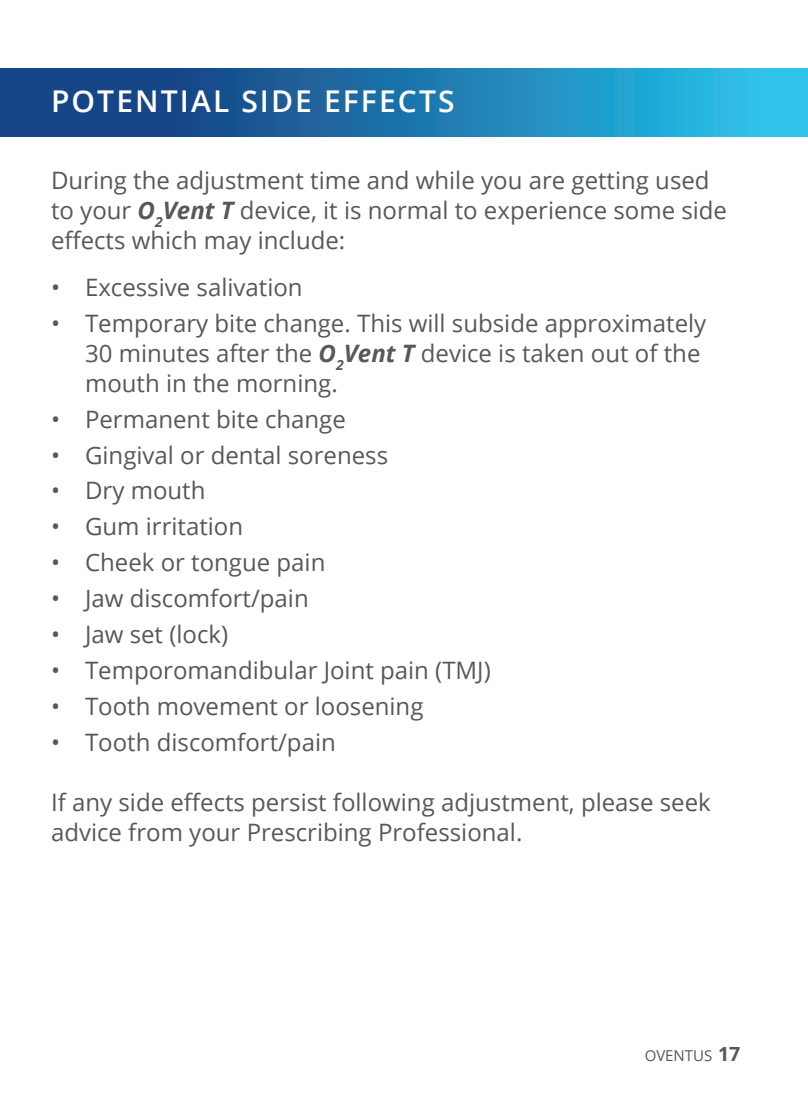
<style>
.page{position:relative;width:808px;height:1106px;background:#fff}
.page>*{position:absolute;margin:0;border:0;box-sizing:border-box;transform-origin:0 0}
.t1{font:600 30px "Open Sans";letter-spacing:.07em;color:#fff}
.t2{font:24px/30px "Open Sans";color:#57585a}
.t3{font:15px "Open Sans";color:#57585a}
.s1{font-weight:700;font-style:italic}
.s2{font-weight:700;font-size:19.5px}
</style>
<div class="page">
<svg style="left:0;top:68px;width:808px;height:68px;background:#1f79af"></svg>
<p class="t1" style="left:51px;top:81px;width:405px">POTENTIAL SIDE EFFECTS</p>
<p class="t2" style="left:51px;top:164px;width:677px">During the adjustment time and while you are getting used to your <span class="s1">O</span><sub>2</sub><span class="s1">Vent T</span> device, it is normal to experience some side effects which may include:</p>
<p class="t2" style="left:51px;top:271px;width:253px">• Excessive salivation</p>
<p class="t2" style="left:85px;top:307px;width:623px;text-indent:-34px">• Temporary bite change. This will subside approximately<br>30 minutes after the <span class="s1">O</span><sub>2</sub><span class="s1">Vent T</span> device is taken out of the mouth in the morning.</p>
<p class="t2" style="left:51px;top:403px;width:296px">• Permanent bite change</p>
<p class="t2" style="left:51px;top:439px;width:339px">• Gingival or dental soreness</p>
<p class="t2" style="left:51px;top:475px;width:156px">• Dry mouth</p>
<p class="t2" style="left:51px;top:511px;width:194px">• Gum irritation</p>
<p class="t2" style="left:51px;top:547px;width:276px">• Cheek or tongue pain</p>
<p class="t2" style="left:51px;top:583px;width:259px">• Jaw discomfort/pain</p>
<p class="t2" style="left:51px;top:619px;width:179px">• Jaw set (lock)</p>
<p class="t2" style="left:51px;top:655px;width:441px">• Temporomandibular Joint pain (TMJ)</p>
<p class="t2" style="left:51px;top:691px;width:374px">• Tooth movement or loosening</p>
<p class="t2" style="left:51px;top:727px;width:286px">• Tooth discomfort/pain</p>
<p class="t2" style="left:51px;top:787px;width:661px">If any side effects persist following adjustment, please seek advice from your Prescribing Professional.</p>
<p class="t3" style="left:645px;top:1045px;width:97px">OVENTUS <span class="s2">17</span></p>
</div>
